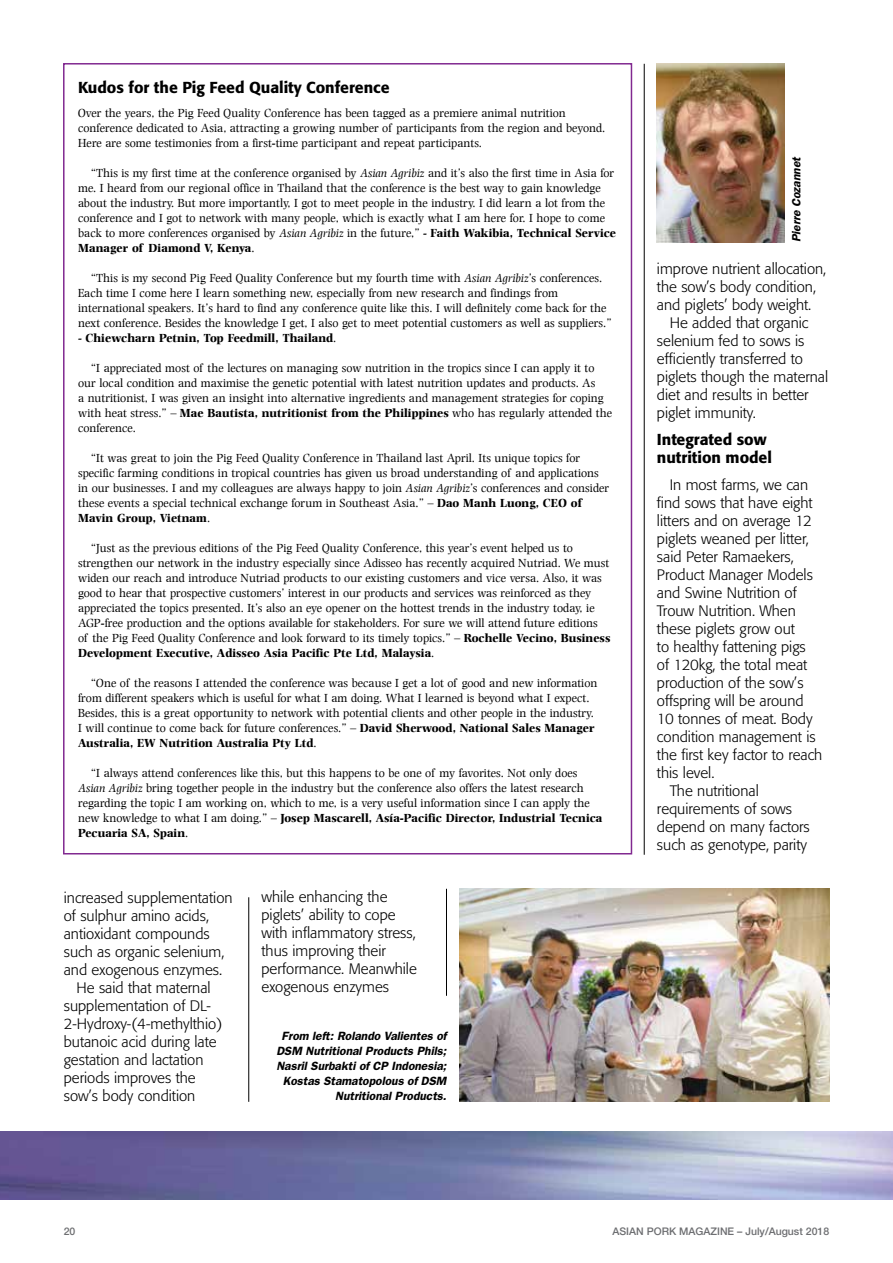
<style>
.page{position:relative;width:893px;height:1263px;background:#fff}
.page>*{position:absolute;margin:0;border:0;box-sizing:border-box;transform-origin:0 0}
.t1{font:500 15.75px/18px "Formata";color:#000}
.t2{font:300 15px/18px "Formata";color:#000}
.t3{font:12px/15px "Photina";color:#000}
.t4{font:italic 600 12px/15px "Franklin Gothic";color:#000;text-align:right}
.t5{font:700 12px "Photina";color:#000}
.t6{font:500 10.5px "Helvetica Neue LT";color:#6d6e71}
.s1{font-style:italic}
.s2{font-weight:700}
.s3{font-weight:400}
</style>
<div class="page">
<img style="left:0;top:1131px;width:893px;height:68px">
<img style="left:459px;top:889px;width:370px;height:213px">
<img style="left:657px;top:64px;width:127px;height:178px">
<hr style="left:248px;top:897px;width:1px;height:205px;background:#000">
<hr style="left:446px;top:889px;width:1px;height:107px;background:#000">
<hr style="left:644px;top:64px;width:1px;height:791px;background:#000">
<h1 class="t1" style="left:78px;top:78px;width:313px">Kudos for the Pig Feed Quality Conference</h1>
<p class="t3" style="left:78px;top:106px;width:529px">Over the years, the Pig Feed Quality Conference has been tagged as a premiere animal nutrition conference dedicated to Asia, attracting a growing number of participants from the region and beyond.<br>Here are some testimonies from a first-time participant and repeat participants.</p>
<p class="t3" style="left:78px;top:166px;width:539px;text-indent:13px">“This is my first time at the conference organised by <span class="s1">Asian Agribiz</span> and it’s also the first time in Asia for me. I heard from our regional office in Thailand that the conference is the best way to gain knowledge about the industry. But more importantly, I got to meet people in the industry. I did learn a lot from the conference and I got to network with many people, which is exactly what I am here for. I hope to come back to more conferences organised by <span class="s1">Asian Agribiz</span> in the future,” - <span class="s2">Faith Wakibia, Technical Service Manager of Diamond V, Kenya</span>.</p>
<p class="t3" style="left:78px;top:271px;width:535px;text-indent:13px">“This is my second Pig Feed Quality Conference but my fourth time with <span class="s1">Asian Agribiz</span>’s conferences.<br>Each time I come here I learn something new, especially from new research and findings from international speakers. It’s hard to find any conference quite like this. I will definitely come back for the next conference. Besides the knowledge I get, I also get to meet potential customers as well as suppliers.”</p>
<p class="t5" style="left:78px;top:331px;width:260px"><span class="s3">-</span> Chiewcharn Petnin, Top Feedmill, Thailand<span class="s3">.</span></p>
<p class="t3" style="left:78px;top:361px;width:535px;text-indent:13px">“I appreciated most of the lectures on managing sow nutrition in the tropics since I can apply it to our local condition and maximise the genetic potential with latest nutrition updates and products. As<br>a nutritionist, I was given an insight into alternative ingredients and management strategies for coping with heat stress.” – <span class="s2">Mae Bautista, nutritionist from the Philippines</span> who has regularly attended the conference.</p>
<p class="t3" style="left:78px;top:451px;width:532px;text-indent:13px">“It was great to join the Pig Feed Quality Conference in Thailand last April. Its unique topics for specific farming conditions in tropical countries has given us broad understanding of and applications in our businesses. I and my colleagues are always happy to join <span class="s1">Asian Agribiz</span>’s conferences and consider these events a special technical exchange forum in Southeast Asia.” – <span class="s2">Dao Manh Luong, CEO of Mavin Group, Vietnam</span>.</p>
<p class="t3" style="left:78px;top:541px;width:534px;text-indent:13px">“Just as the previous editions of the Pig Feed Quality Conference, this year’s event helped us to strengthen our network in the industry especially since Adisseo has recently acquired Nutriad. We must widen our reach and introduce Nutriad products to our existing customers and vice versa. Also, it was good to hear that prospective customers’ interest in our products and services was reinforced as they appreciated the topics presented. It’s also an eye opener on the hottest trends in the industry today, ie AGP-free production and the options available for stakeholders. For sure we will attend future editions<br>of the Pig Feed Quality Conference and look forward to its timely topics.” – <span class="s2">Rochelle Vecino, Business Development Executive, Adisseo Asia Pacific Pte Ltd, Malaysia</span>.</p>
<p class="t3" style="left:78px;top:676px;width:521px;text-indent:13px">“One of the reasons I attended the conference was because I get a lot of good and new information from different speakers which is useful for what I am doing. What I learned is beyond what I expect.<br>Besides, this is a great opportunity to network with potential clients and other people in the industry.<br>I will continue to come back for future conferences.” – <span class="s2">David Sherwood, National Sales Manager Australia, EW Nutrition Australia Pty Ltd</span>.</p>
<p class="t3" style="left:78px;top:766px;width:526px;text-indent:13px">“I always attend conferences like this, but this happens to be one of my favorites. Not only does <span class="s1">Asian Agribiz</span> bring together people in the industry but the conference also offers the latest research regarding the topic I am working on, which to me, is a very useful information since I can apply the new knowledge to what I am doing.” – <span class="s2">Josep Mascarell, Asía-Pacific Director, Industrial Tecnica Pecuaria SA, Spain</span>.</p>
<p class="t2" style="left:64px;top:889px;width:170px">increased supplementation</p>
<p class="t2" style="left:64px;top:907px;width:147px">of sulphur amino acids,</p>
<p class="t2" style="left:64px;top:925px;width:147px">antioxidant compounds</p>
<p class="t2" style="left:64px;top:943px;width:162px">such as organic selenium,</p>
<p class="t2" style="left:64px;top:961px;width:160px">and exogenous enzymes.</p>
<p class="t2" style="left:77px;top:979px;width:136px">He said that maternal</p>
<p class="t2" style="left:64px;top:997px;width:148px">supplementation of DL-</p>
<p class="t2" style="left:64px;top:1015px;width:160px">2-Hydroxy-(4-methylthio)</p>
<p class="t2" style="left:64px;top:1033px;width:154px">butanoic acid during late</p>
<p class="t2" style="left:64px;top:1051px;width:141px">gestation and lactation</p>
<p class="t2" style="left:64px;top:1069px;width:133px">periods improves the</p>
<p class="t2" style="left:64px;top:1087px;width:133px">sow’s body condition</p>
<p class="t2" style="left:262px;top:888px;width:157px">while enhancing the piglets’ ability to cope with inflammatory stress, thus improving their performance. Meanwhile exogenous enzymes</p>
<p class="t4" style="left:276px;top:1028px;width:172px">From left: Rolando Valientes of<br>DSM Nutritional Products Phils;<br>Nasril Surbakti of CP Indonesia;<br>Kostas Stamatopolous of DSM<br>Nutritional Products.</p>
<p class="t4" style="left:789px;top:242px;width:87px;rotate:-90deg">Pierre Cozannet</p>
<p class="t2" style="left:657px;top:259px;width:171px">improve nutrient allocation, the sow’s body condition, and piglets’ body weight.</p>
<p class="t2" style="left:657px;top:313px;width:173px;text-indent:13px">He added that organic selenium fed to sows is efficiently transferred to piglets though the maternal diet and results in better piglet immunity.</p>
<h1 class="t1" style="left:657px;top:430px;width:117px">Integrated sow nutrition model</h1>
<p class="t2" style="left:670px;top:476px;width:140px">In most farms, we can</p>
<p class="t2" style="left:657px;top:494px;width:157px">find sows that have eight</p>
<p class="t2" style="left:657px;top:512px;width:157px">litters and on average 12</p>
<p class="t2" style="left:657px;top:530px;width:153px">piglets weaned per litter,</p>
<p class="t2" style="left:657px;top:548px;width:138px">said Peter Ramaekers,</p>
<p class="t2" style="left:657px;top:566px;width:158px">Product Manager Models</p>
<p class="t2" style="left:657px;top:584px;width:141px">and Swine Nutrition of</p>
<p class="t2" style="left:657px;top:602px;width:140px">Trouw Nutrition. When</p>
<p class="t2" style="left:657px;top:620px;width:139px">these piglets grow out</p>
<p class="t2" style="left:657px;top:638px;width:150px">to healthy fattening pigs</p>
<p class="t2" style="left:657px;top:656px;width:152px">of 120kg, the total meat</p>
<p class="t2" style="left:657px;top:674px;width:148px">production of the sow’s</p>
<p class="t2" style="left:657px;top:692px;width:148px">offspring will be around</p>
<p class="t2" style="left:657px;top:710px;width:157px">10 tonnes of meat. Body</p>
<p class="t2" style="left:657px;top:728px;width:160px">condition management is</p>
<p class="t2" style="left:657px;top:746px;width:167px">the first key factor to reach</p>
<p class="t2" style="left:657px;top:764px;width:59px">this level.</p>
<p class="t2" style="left:670px;top:782px;width:91px">The nutritional</p>
<p class="t2" style="left:657px;top:800px;width:137px">requirements of sows</p>
<p class="t2" style="left:657px;top:818px;width:154px">depend on many factors</p>
<p class="t2" style="left:657px;top:836px;width:152px">such as genotype, parity</p>
<p class="t6" style="left:64px;top:1225px;width:13px">20</p>
<p class="t6" style="left:612px;top:1225px;width:218px">ASIAN PORK MAGAZINE – July/August 2018</p>
</div>
